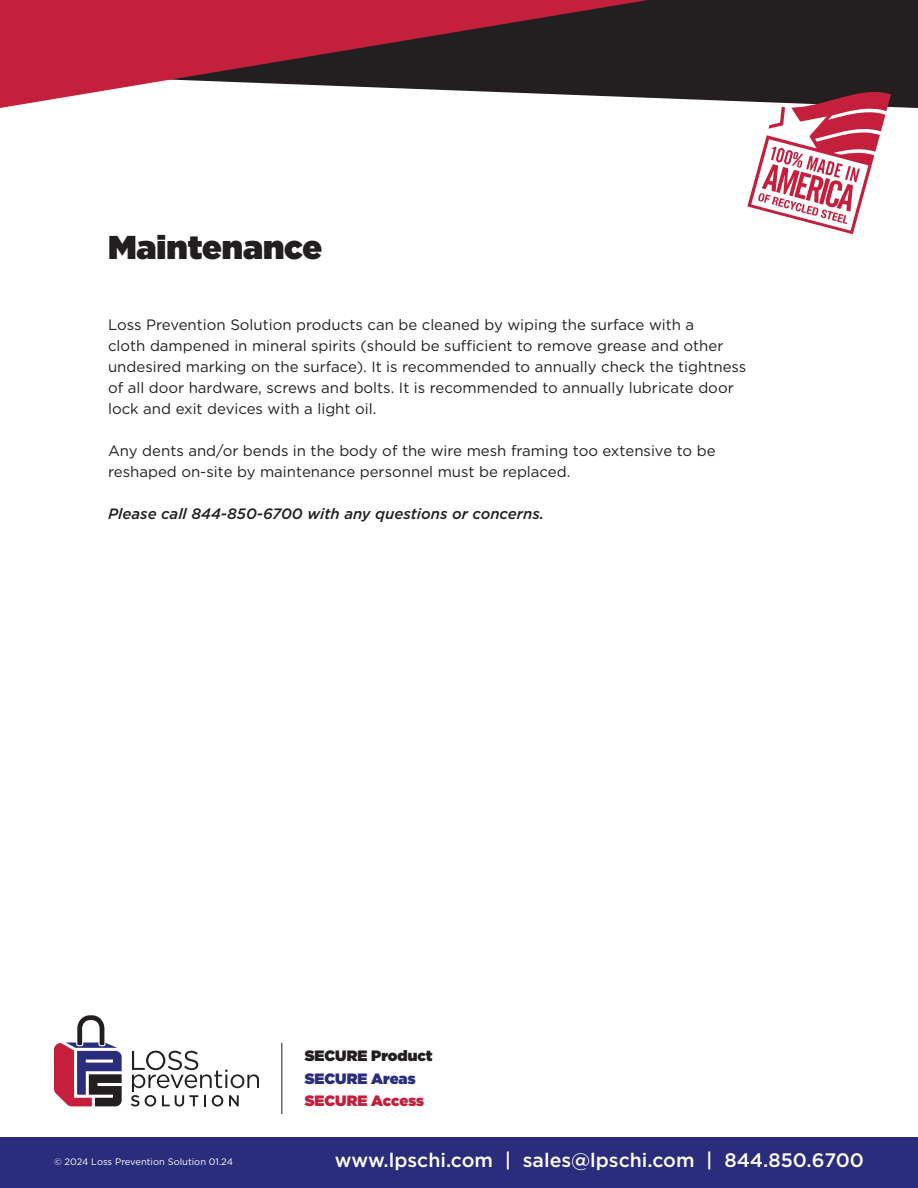
<style>
.page{position:relative;width:918px;height:1188px;background:#fff}
.page>*{position:absolute;margin:0;border:0;box-sizing:border-box;transform-origin:0 0}
.t1{font:900 33px "Gotham";color:#231f20}
.t2{font:500 19.5px "Gotham";color:#fff}
.t3{font:15px/21px "Gotham";color:#231f20}
.t4{font:italic 500 15px "Gotham";color:#231f20}
.t5{font:900 15px "Gotham";color:#231f20}
.t6{font:900 15px "Gotham";letter-spacing:-.005em;color:#c51f3e}
.t7{font:900 15px "Gotham";color:#2a2c7c}
.t8{font:9.3px "Gotham";color:#fff}
</style>
<div class="page">
<div style="left:648px;top:0;width:270px;height:108px;background:#231f20"></div>
<svg style="left:0;top:0;width:648px;height:108px;fill:#c51f3e"></svg>
<svg style="left:747px;top:92px;width:144px;height:142px"></svg>
<div style="left:0;top:1137px;width:918px;height:51px;background:#2a2c7c"></div>
<svg style="left:131px;top:1051px;width:128px;height:56px"></svg>
<svg style="left:54px;top:1015px;width:68px;height:91px"></svg>
<hr style="left:281px;top:1043px;width:1px;height:71px;background:#231f20">
<h1 class="t1" style="left:108px;top:228px;width:216px">Maintenance</h1>
<p class="t3" style="left:108px;top:314px;width:640px">Loss Prevention Solution products can be cleaned by wiping the surface with a<br>cloth dampened in mineral spirits (should be sufficient to remove grease and other undesired marking on the surface). It is recommended to annually check the tightness of all door hardware, screws and bolts. It is recommended to annually lubricate door lock and exit devices with a light oil.</p>
<p class="t3" style="left:108px;top:440px;width:609px">Any dents and/or bends in the body of the wire mesh framing too extensive to be reshaped on-site by maintenance personnel must be replaced.</p>
<p class="t4" style="left:108px;top:505px;width:438px">Please call 844-850-6700 with any questions or concerns.</p>
<p class="t5" style="left:305px;top:1047px;width:129px">SECURE Product</p>
<p class="t7" style="left:305px;top:1070px;width:112px">SECURE Areas</p>
<p class="t6" style="left:305px;top:1092px;width:121px">SECURE Access</p>
<p class="t8" style="left:54px;top:1156px;width:180px">© 2024 Loss Prevention Solution 01.24</p>
<h2 class="t2" style="left:335px;top:1149px;width:531px">www.lpschi.com | sales@lpschi.com | 844.850.6700</h2>
</div>
